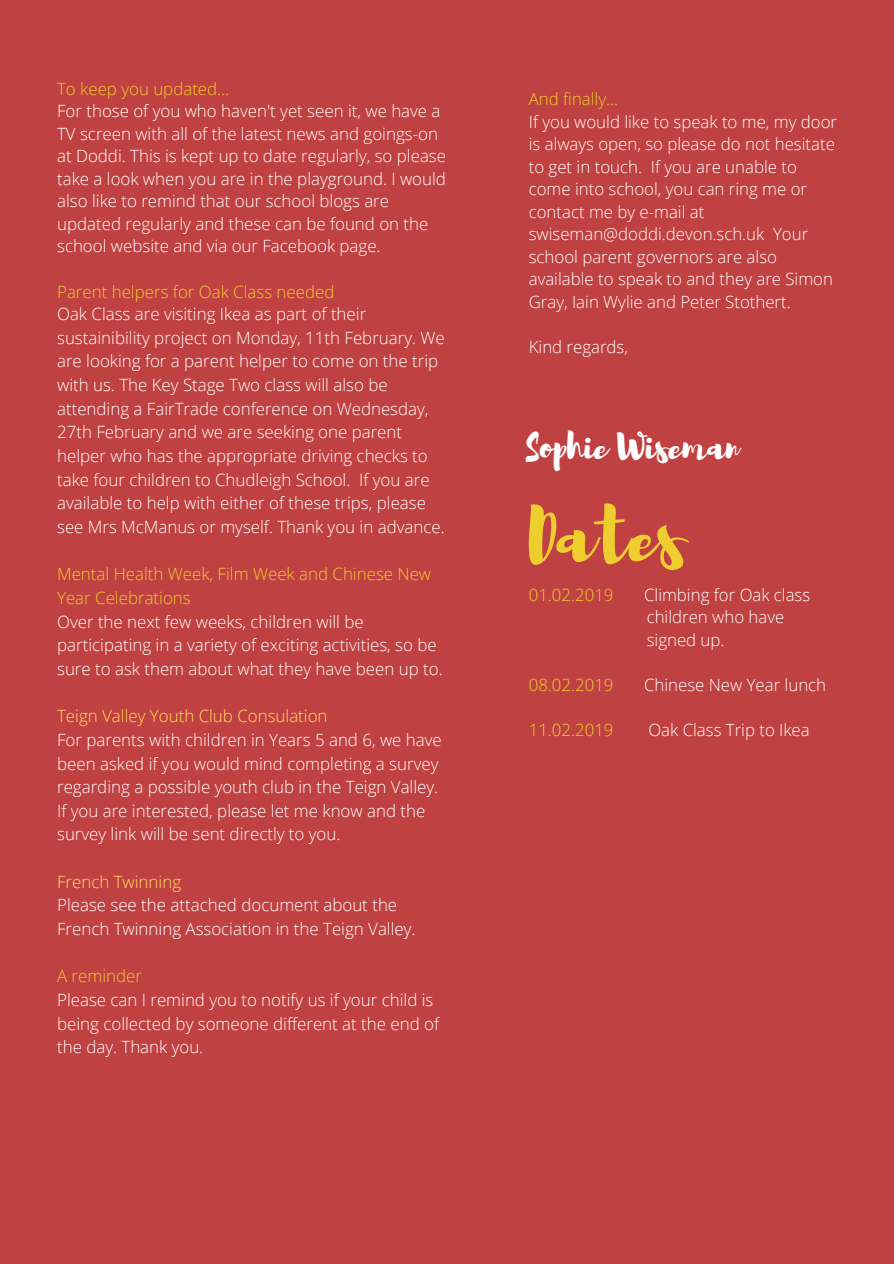
<style>
.page{position:relative;width:894px;height:1264px;background:#fff}
.page>*{position:absolute;margin:0;border:0;box-sizing:border-box;transform-origin:0 0}
.t1{font:73.8px "Brusher";color:#eecd2e}
.t2{font:36px "Brusher";color:#fff}
.t3{font:300 16.95px/23.7px "Open Sans";color:#fff}
.t4{font:300 16.95px/23.7px "Open Sans";color:#eecd2e}
.t5{font:300 16.95px "Open Sans";color:#ffde59}
.t6{font:300 16.8px/22.5px "Open Sans";color:#fff}
.t7{font:300 16.8px "Open Sans";color:#eecd2e}
</style>
<div class="page">
<div style="left:0;top:0;width:893px;height:1263px;background:#c04141"></div>
<p class="t4" style="left:57px;top:76px;width:174px">To keep you updated...</p>
<p class="t3" style="left:57px;top:99px;width:390px;line-height:22.5px">For those of you who haven't yet seen it, we have a TV screen with all of the latest news and goings-on at Doddi. This is kept up to date regularly, so please take a look when you are in the playground. I would also like to remind that our school blogs are updated regularly and these can be found on the school website and via our Facebook page.</p>
<p class="t4" style="left:57px;top:279px;width:279px">Parent helpers for Oak Class needed</p>
<p class="t3" style="left:57px;top:301px;width:389px">Oak Class are visiting Ikea as part of their sustainibility project on Monday, 11th February. We are looking for a parent helper to come on the trip with us. The Key Stage Two class will also be attending a FairTrade conference on Wednesday, 27th February and we are seeking one parent helper who has the appropriate driving checks to take four children to Chudleigh School. If you are available to help with either of these trips, please see Mrs McManus or myself. Thank you in advance.</p>
<p class="t4" style="left:57px;top:562px;width:375px">Mental Health Week, Film Week and Chinese New<br>Year Celebrations</p>
<p class="t3" style="left:57px;top:609px;width:387px">Over the next few weeks, children will be participating in a variety of exciting activities, so be sure to ask them about what they have been up to.</p>
<p class="t5" style="left:57px;top:704px;width:272px">Teign Valley Youth Club Consulation</p>
<p class="t3" style="left:57px;top:727px;width:386px">For parents with children in Years 5 and 6, we have been asked if you would mind completing a survey regarding a possible youth club in the Teign Valley.<br>If you are interested, please let me know and the survey link will be sent directly to you.</p>
<p class="t5" style="left:57px;top:869px;width:125px">French Twinning</p>
<p class="t3" style="left:57px;top:893px;width:360px">Please see the attached document about the<br>French Twinning Association in the Teign Valley.</p>
<p class="t4" style="left:57px;top:964px;width:86px">A reminder</p>
<p class="t3" style="left:57px;top:987px;width:383px">Please can I remind you to notify us if your child is being collected by someone different at the end of the day. Thank you.</p>
<p class="t7" style="left:528px;top:87px;width:91px">And finally...</p>
<p class="t6" style="left:528px;top:110px;width:310px">If you would like to speak to me, my door is always open, so please do not hesitate to get in touch. If you are unable to come into school, you can ring me or contact me by e-mail at swiseman@doddi.devon.sch.uk Your school parent governors are also available to speak to and they are Simon Gray, Iain Wylie and Peter Stothert.</p>
<p class="t6" style="left:528px;top:335px;width:101px">Kind regards,</p>
<h2 class="t2" style="left:525px;top:423px;width:213px">Sophie Wiseman</h2>
<h1 class="t1" style="left:528px;top:487px;width:157px">Dates</h1>
<p class="t7" style="left:528px;top:582px;width:86px">01.02.2019</p>
<p class="t6" style="left:644px;top:583px;width:168px">Climbing for Oak class children who have signed up.</p>
<p class="t7" style="left:528px;top:672px;width:86px">08.02.2019</p>
<p class="t6" style="left:644px;top:673px;width:183px">Chinese New Year lunch</p>
<p class="t7" style="left:528px;top:717px;width:86px">11.02.2019</p>
<p class="t6" style="left:648px;top:717px;width:163px">Oak Class Trip to Ikea</p>
</div>
